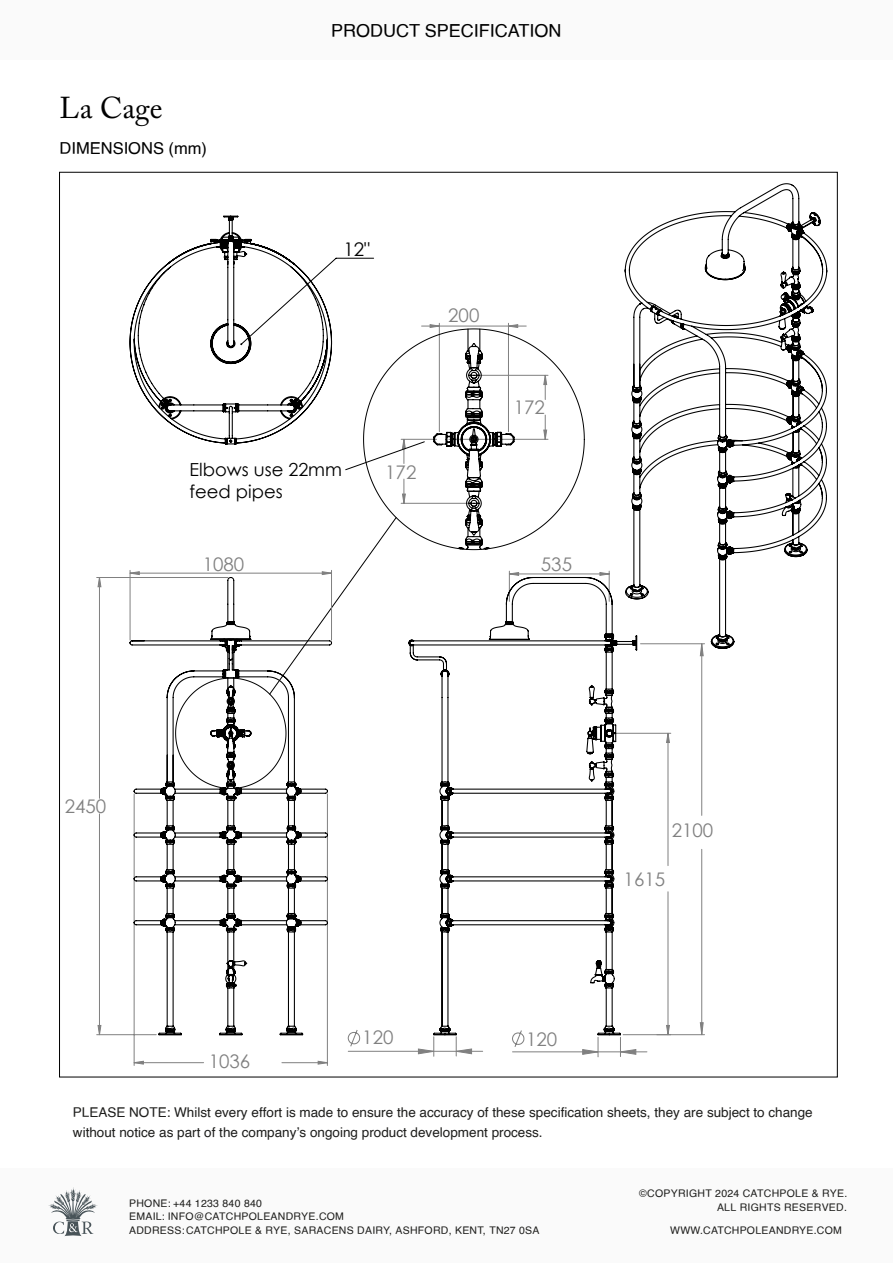
<style>
.page{position:relative;width:893px;height:1263px;background:#fff}
.page>*{position:absolute;margin:0;border:0;box-sizing:border-box;transform-origin:0 0}
.t1{font:30px "Adobe Caslon Pro";color:#000}
.t2{font:18.75px "Century Gothic";color:#808080}
.t3{font:18.75px "Century Gothic";color:#000}
.t4{font:18px/21.6px "Century Gothic";color:#000}
.t5{font:18px "Helvetica";color:#000}
.t6{font:16.5px "Helvetica";color:#000}
.t7{font:13.5px/19.5px "Helvetica";color:#1d1d1b}
.t8{font:10.5px/13.5px "Helvetica";letter-spacing:.025em;color:#1d1d1b}
</style>
<div class="page">
<div style="left:0;top:0;width:893px;height:59px;background:#fafafa"></div>
<div style="left:0;top:1168px;width:893px;height:95px;background:#fafafa"></div>
<svg style="left:48px;top:1187px;width:50px;height:49px"></svg>
<hr style="left:97px;top:577px;width:131px;height:1px;background:#808080">
<hr style="left:97px;top:1034px;width:59px;height:1px;background:#808080">
<hr style="left:134px;top:794px;width:1px;height:271px;background:#808080">
<hr style="left:327px;top:794px;width:1px;height:271px;background:#808080">
<hr style="left:615px;top:733px;width:56px;height:1px;background:#808080">
<hr style="left:439px;top:323px;width:1px;height:109px;background:#808080">
<hr style="left:508px;top:323px;width:1px;height:109px;background:#808080">
<svg style="left:98px;top:325px;width:571px;height:739px"></svg>
<svg style="left:129px;top:576px;width:204px;height:460px"></svg>
<svg style="left:129px;top:215px;width:204px;height:230px"></svg>
<svg style="left:408px;top:576px;width:230px;height:460px"></svg>
<svg style="left:624px;top:183px;width:204px;height:466px"></svg>
<svg style="left:526px;top:328px;width:59px;height:222px"></svg>
<hr style="left:701px;top:849px;width:1px;height:186px;background:#808080">
<hr style="left:701px;top:644px;width:1px;height:171px;background:#808080">
<hr style="left:657px;top:1034px;width:47px;height:1px;background:#808080">
<hr style="left:640px;top:643px;width:64px;height:1px;background:#808080">
<svg style="left:699px;top:1022px;width:5px;height:13px"></svg>
<svg style="left:699px;top:643px;width:5px;height:13px"></svg>
<svg style="left:345px;top:326px;width:181px;height:225px"></svg>
<svg style="left:511px;top:1029px;width:14px;height:19px"></svg>
<hr style="left:512px;top:1051px;width:135px;height:1px;background:#808080">
<svg style="left:620px;top:1037px;width:17px;height:19px"></svg>
<svg style="left:582px;top:1037px;width:17px;height:20px"></svg>
<svg style="left:347px;top:1029px;width:14px;height:18px"></svg>
<hr style="left:348px;top:1051px;width:135px;height:1px;background:#808080">
<svg style="left:455px;top:1037px;width:17px;height:19px"></svg>
<svg style="left:418px;top:1037px;width:17px;height:19px"></svg>
<h1 class="t1" style="left:60px;top:90px;width:104px">La Cage</h1>
<h3 class="t6" style="left:60px;top:135px;width:149px">DIMENSIONS (mm)</h3>
<h3 class="t5" style="left:331px;top:17px;width:232px">PRODUCT SPECIFICATION</h3>
<h2 class="t3" style="left:343px;top:236px;width:28px">12"</h2>
<h2 class="t2" style="left:448px;top:302px;width:33px">200</h2>
<h2 class="t2" style="left:514px;top:394px;width:33px">172</h2>
<h3 class="t4" style="left:189px;top:459px;width:154px">Elbows use 22mm feed pipes</h3>
<h2 class="t2" style="left:203px;top:551px;width:43px">1080</h2>
<h2 class="t2" style="left:385px;top:459px;width:33px">172</h2>
<h2 class="t2" style="left:541px;top:551px;width:33px">535</h2>
<h2 class="t2" style="left:65px;top:793px;width:43px">2450</h2>
<h2 class="t2" style="left:209px;top:1048px;width:43px">1036</h2>
<h2 class="t2" style="left:362px;top:1024px;width:33px">120</h2>
<h2 class="t2" style="left:526px;top:1026px;width:33px">120</h2>
<h2 class="t2" style="left:672px;top:817px;width:43px">2100</h2>
<h2 class="t2" style="left:624px;top:866px;width:43px">1615</h2>
<p class="t7" style="left:73px;top:1103px;width:741px">PLEASE NOTE: Whilst every effort is made to ensure the accuracy of these specification sheets, they are subject to change without notice as part of the company’s ongoing product development process.</p>
<p class="t8" style="left:129px;top:1197px;width:412px">PHONE: +44 1233 840 840<br>EMAIL: INFO@CATCHPOLEANDRYE.COM<br>ADDRESS: CATCHPOLE &amp; RYE, SARACENS DAIRY, ASHFORD, KENT, TN27 0SA</p>
<p class="t8" style="left:639px;top:1187px;width:210px;text-align:right">©COPYRIGHT 2024 CATCHPOLE &amp; RYE.<br>ALL RIGHTS RESERVED.</p>
<p class="t8" style="left:670px;top:1224px;width:173px">WWW.CATCHPOLEANDRYE.COM</p>
</div>
